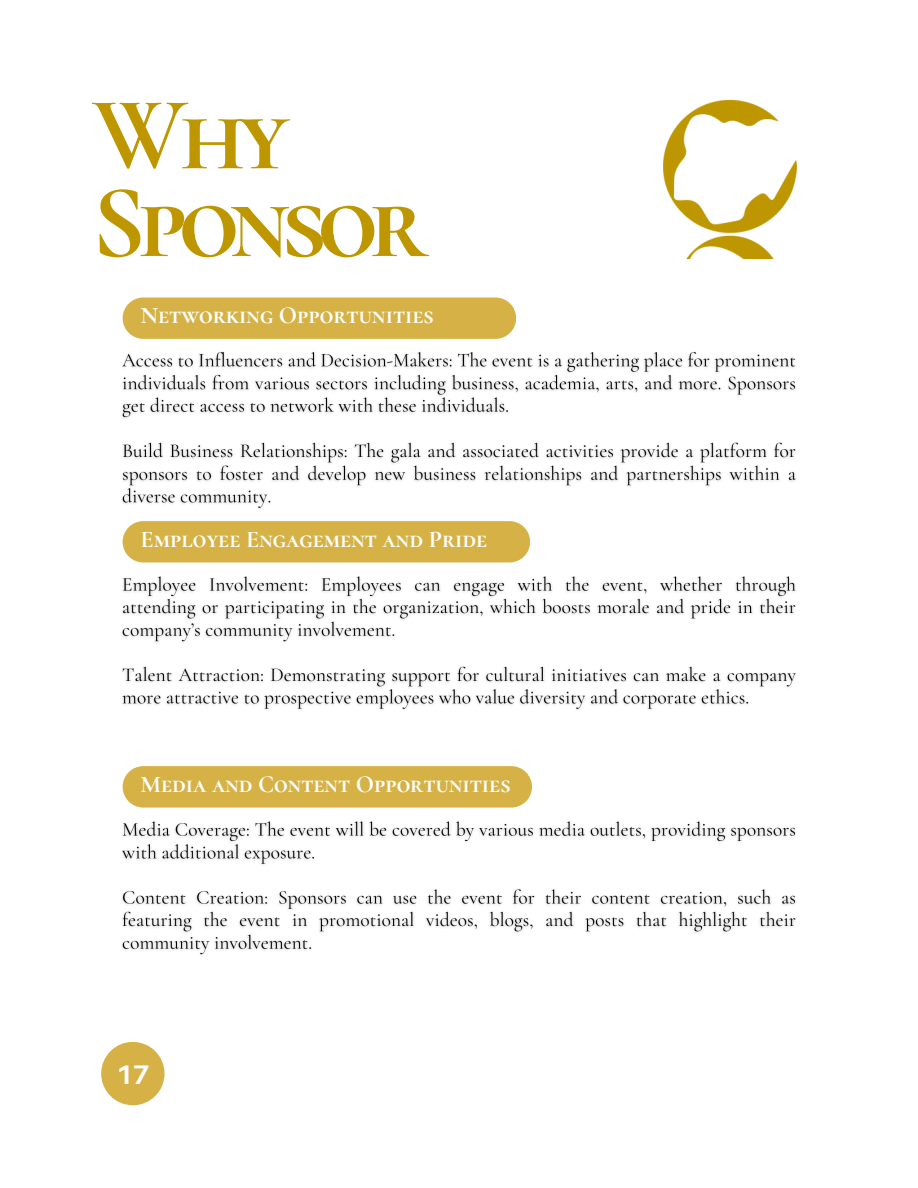
<style>
.page{position:relative;width:918px;height:1188px;background:#fff}
.page>*{position:absolute;margin:0;border:0;box-sizing:border-box;transform-origin:0 0}
.t1{font:700 105px/87.8px "Cormorant SC";letter-spacing:-.075em;color:#be9700}
.t2{font:700 26.85px "Aileron";color:#fff}
.t3{font:700 24px "Cormorant SC";color:#fff}
</style>
<div class="page">
<img style="left:121px;top:576px;width:675px;height:134px">
<img style="left:122px;top:351px;width:674px;height:158px">
<div style="left:123px;top:298px;width:393px;height:41px;background:#d6b246;border-radius:21px"></div>
<div style="left:123px;top:521px;width:407px;height:41px;background:#d6b246;border-radius:21px"></div>
<img style="left:122px;top:821px;width:674px;height:134px">
<div style="left:123px;top:766px;width:409px;height:42px;background:#d6b246;border-radius:21px"></div>
<img style="left:663px;top:99px;width:134px;height:161px">
<div style="left:101px;top:1042px;width:64px;height:63px;background:#d6b246;border-radius:50%"></div>
<h2 class="t1" style="left:92px;top:91px;width:337px">Why<br>Sponsor</h2>
<h1 class="t3" style="left:141px;top:301px;width:295px">Networking Opportunities</h1>
<p class="t3" style="left:141px;top:524px;width:348px">Employee Engagement and Pride</p>
<h2 class="t3" style="left:141px;top:769px;width:371px">Media and Content Opportunities</h2>
<p class="t2" style="left:116px;top:1058px;width:35px">17</p>
</div>
